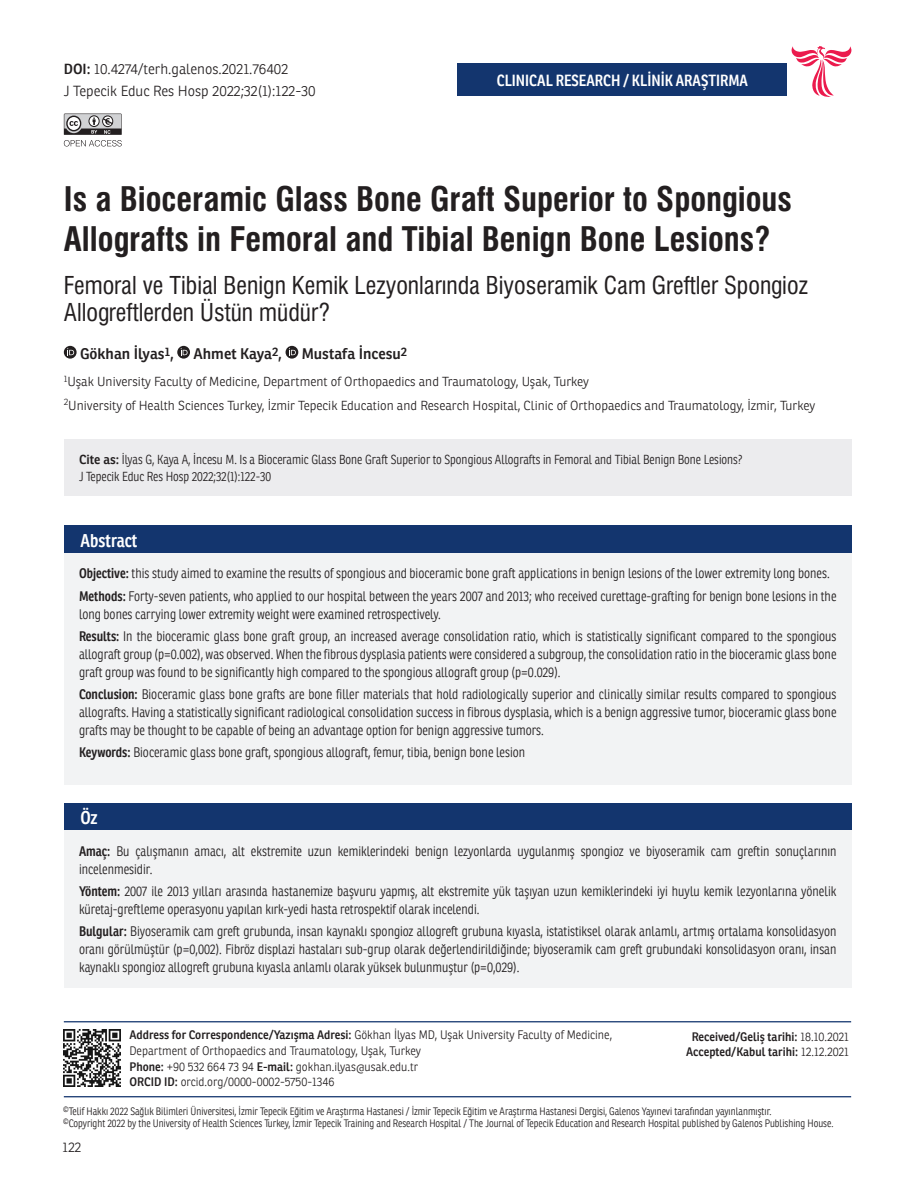
<style>
.page{position:relative;width:915px;height:1191px;background:#fff}
.page>*{position:absolute;margin:0;border:0;box-sizing:border-box;transform-origin:0 0}
._1__BASLIK{font:33px/39.3px "Swiss Condensed Bold Tr";color:#231f20}
._2__BASLIK{font:24px/27px "Swiss Condensed Tr";color:#231f20}
.ÖZET_BASLIK{font:600 18px "Ronnia Cond";color:#fff}
.t1{font:600 15.75px "Ronnia Cond";color:#fff}
.YAZARLAR{font:600 15px "Ronnia";color:#231f20}
.SAYFA_NO_UST{font:300 14.25px "Ronnia";color:#231f20}
.DOİ{font:300 14.25px "Ronnia";color:#231f20}
.OZET{font:300 13.5px/18px "Ronnia Cond";color:#231f20}
.t2{font:300 13.5px "Ronnia";color:#231f20}
.KURUM{font:300 12.75px "Ronnia";color:#231f20}
.CİTE{font:300 12.75px "Ronnia Cond";color:#231f20}
.YAZISMA{font:300 12px/15.8px "Ronnia";color:#231f20;scale:.95 1}
.YAZISMA-2{font:600 12px "Ronnia";color:#231f20;scale:.95 1}
.t3{font:300 10.5px/12px "Ronnia Cond";color:#231f20}
.s1{font-weight:600}
.s2{font-family:"Ronnia";font-weight:600}
.s3{font-weight:300}
</style>
<div class="page">
<svg style="left:64px;top:114px;width:58px;height:32px"></svg>
<hr style="left:64px;top:1021px;width:786px;height:1px;background:#13356e">
<hr style="left:64px;top:1096px;width:786px;height:1px;background:#13356e">
<div style="left:457px;top:64px;width:330px;height:32px;background:#13356e"></div>
<svg style="left:791px;top:46px;width:60px;height:51px"></svg>
<img style="left:64px;top:1030px;width:56px;height:56px">
<div style="left:64px;top:802px;width:787px;height:28px;background:#13356e"></div>
<div style="left:64px;top:525px;width:787px;height:28px;background:#13356e"></div>
<div style="left:64px;top:830px;width:787px;height:158px;background:#f2f3f4"></div>
<div style="left:64px;top:553px;width:787px;height:231px;background:#f2f3f4"></div>
<div style="left:64px;top:439px;width:787px;height:56px;background:#ececee"></div>
<svg style="left:64px;top:346px;width:13px;height:12px"></svg>
<svg style="left:67px;top:348px;width:7px;height:7px"></svg>
<svg style="left:177px;top:346px;width:13px;height:12px"></svg>
<svg style="left:181px;top:348px;width:6px;height:7px"></svg>
<svg style="left:285px;top:346px;width:13px;height:12px"></svg>
<svg style="left:289px;top:348px;width:7px;height:7px"></svg>
<p class="DOİ" style="left:64px;top:61px;width:226px"><span class="s1">DOI:</span> 10.4274/terh.galenos.2021.76402</p>
<p class="SAYFA_NO_UST" style="left:64px;top:82px;width:253px">J Tepecik Educ Res Hosp 2022;32(1):122-30</p>
<p class="t1" style="left:496px;top:70px;width:253px">CLINICAL RESEARCH / KLİNİK ARAŞTIRMA</p>
<p class="_1__BASLIK" style="left:64px;top:180px;width:729px">Is a Bioceramic Glass Bone Graft Superior to Spongious<br>Allografts in Femoral and Tibial Benign Bone Lesions?</p>
<p class="_2__BASLIK" style="left:64px;top:272px;width:745px">Femoral ve Tibial Benign Kemik Lezyonlarında Biyoseramik Cam Greftler Spongioz<br>Allogreftlerden Üstün müdür?</p>
<p class="YAZARLAR" style="left:80px;top:344px;width:95px">Gökhan İlyas<sup>1</sup>,</p>
<p class="YAZARLAR" style="left:193px;top:344px;width:90px">Ahmet Kaya<sup>2</sup>,</p>
<p class="YAZARLAR" style="left:301px;top:344px;width:107px">Mustafa İncesu<sup>2</sup></p>
<p class="KURUM" style="left:64px;top:374px;width:526px"><sup>1</sup>Uşak University Faculty of Medicine, Department of Orthopaedics and Traumatology, Uşak, Turkey</p>
<p class="KURUM" style="left:64px;top:397px;width:752px"><sup>2</sup>University of Health Sciences Turkey, İzmir Tepecik Education and Research Hospital, Clinic of Orthopaedics and Traumatology, İzmir, Turkey</p>
<p class="CİTE" style="left:79px;top:452px;width:664px"><span class="s2">Cite as:</span> İlyas G, Kaya A, İncesu M. Is a Bioceramic Glass Bone Graft Superior to Spongious Allografts in Femoral and Tibial Benign Bone Lesions?</p>
<p class="CİTE" style="left:79px;top:468px;width:194px">J Tepecik Educ Res Hosp 2022;32(1):122-30</p>
<p class="ÖZET_BASLIK" style="left:80px;top:529px;width:58px">Abstract</p>
<p class="OZET" style="left:79px;top:564px;width:752px"><span class="s1">Objective:</span> this study aimed to examine the results of spongious and bioceramic bone graft applications in benign lesions of the lower extremity long bones.</p>
<p class="OZET" style="left:79px;top:587px;width:758px"><span class="s1">Methods:</span> Forty-seven patients, who applied to our hospital between the years 2007 and 2013; who received curettage-grafting for benign bone lesions in the long bones carrying lower extremity weight were examined retrospectively.</p>
<p class="OZET" style="left:79px;top:627px;width:758px;text-align:justify"><span class="s1">Results:</span> In the bioceramic glass bone graft group, an increased average consolidation ratio, which is statistically significant compared to the spongious allograft group (p=0.002), was observed. When the fibrous dysplasia patients were considered a subgroup, the consolidation ratio in the bioceramic glass bone graft group was found to be significantly high compared to the spongious allograft group (p=0.029).</p>
<p class="OZET" style="left:79px;top:685px;width:758px;text-align:justify"><span class="s1">Conclusion:</span> Bioceramic glass bone grafts are bone filler materials that hold radiologically superior and clinically similar results compared to spongious allografts. Having a statistically significant radiological consolidation success in fibrous dysplasia, which is a benign aggressive tumor, bioceramic glass bone grafts may be thought to be capable of being an advantage option for benign aggressive tumors.</p>
<p class="OZET" style="left:79px;top:743px;width:447px"><span class="s1">Keywords:</span> Bioceramic glass bone graft, spongious allograft, femur, tibia, benign bone lesion</p>
<p class="ÖZET_BASLIK" style="left:80px;top:807px;width:19px">Öz</p>
<p class="OZET" style="left:79px;top:842px;width:758px"><span class="s1">Amaç:</span> Bu çalışmanın amacı, alt ekstremite uzun kemiklerindeki benign lezyonlarda uygulanmış spongioz ve biyoseramik cam greftin sonuçlarının incelenmesidir.</p>
<p class="OZET" style="left:79px;top:882px;width:758px"><span class="s1">Yöntem:</span> 2007 ile 2013 yılları arasında hastanemize başvuru yapmış, alt ekstremite yük taşıyan uzun kemiklerindeki iyi huylu kemik lezyonlarına yönelik küretaj-greftleme operasyonu yapılan kırk-yedi hasta retrospektif olarak incelendi.</p>
<p class="OZET" style="left:79px;top:922px;width:758px;text-align:justify"><span class="s1">Bulgular:</span> Biyoseramik cam greft grubunda, insan kaynaklı spongioz allogreft grubuna kıyasla, istatistiksel olarak anlamlı, artmış ortalama konsolidasyon oranı görülmüştür (p=0,002). Fibröz displazi hastaları sub-grup olarak değerlendirildiğinde; biyoseramik cam greft grubundaki konsolidasyon oranı, insan kaynaklı spongioz allogreft grubuna kıyasla anlamlı olarak yüksek bulunmuştur (p=0,029).</p>
<p class="YAZISMA" style="left:129px;top:1027px;width:509px"><span class="s1">Address for Correspondence/Yazışma Adresi:</span> Gökhan İlyas MD, Uşak University Faculty of Medicine,<br>Department of Orthopaedics and Traumatology, Uşak, Turkey</p>
<p class="YAZISMA" style="left:129px;top:1058px;width:305px"><span class="s1">Phone:</span> +90 532 664 73 94 <span class="s1">E-mail:</span> gokhan.ilyas@usak.edu.tr</p>
<p class="YAZISMA" style="left:129px;top:1074px;width:217px"><span class="s1">ORCID ID:</span> orcid.org/0000-0002-5750-1346</p>
<p class="YAZISMA-2" style="left:691px;top:1029px;width:167px">Received/Geliş tarihi: <span class="s3">18.10.2021</span></p>
<p class="YAZISMA-2" style="left:686px;top:1044px;width:173px">Accepted/Kabul tarihi: <span class="s3">12.12.2021</span></p>
<p class="t3" style="left:63px;top:1105px;width:771px"><sup>©</sup>Telif Hakkı 2022 Sağlık Bilimleri Üniversitesi, İzmir Tepecik Eğitim ve Araştırma Hastanesi / İzmir Tepecik Eğitim ve Araştırma Hastanesi Dergisi, Galenos Yayınevi tarafından yayınlanmıştır.<br><sup>©</sup>Copyright 2022 by the University of Health Sciences Turkey, İzmir Tepecik Training and Research Hospital / The Journal of Tepecik Education and Research Hospital published by Galenos Publishing House.</p>
<p class="t2" style="left:62px;top:1139px;width:20px">122</p>
</div>
